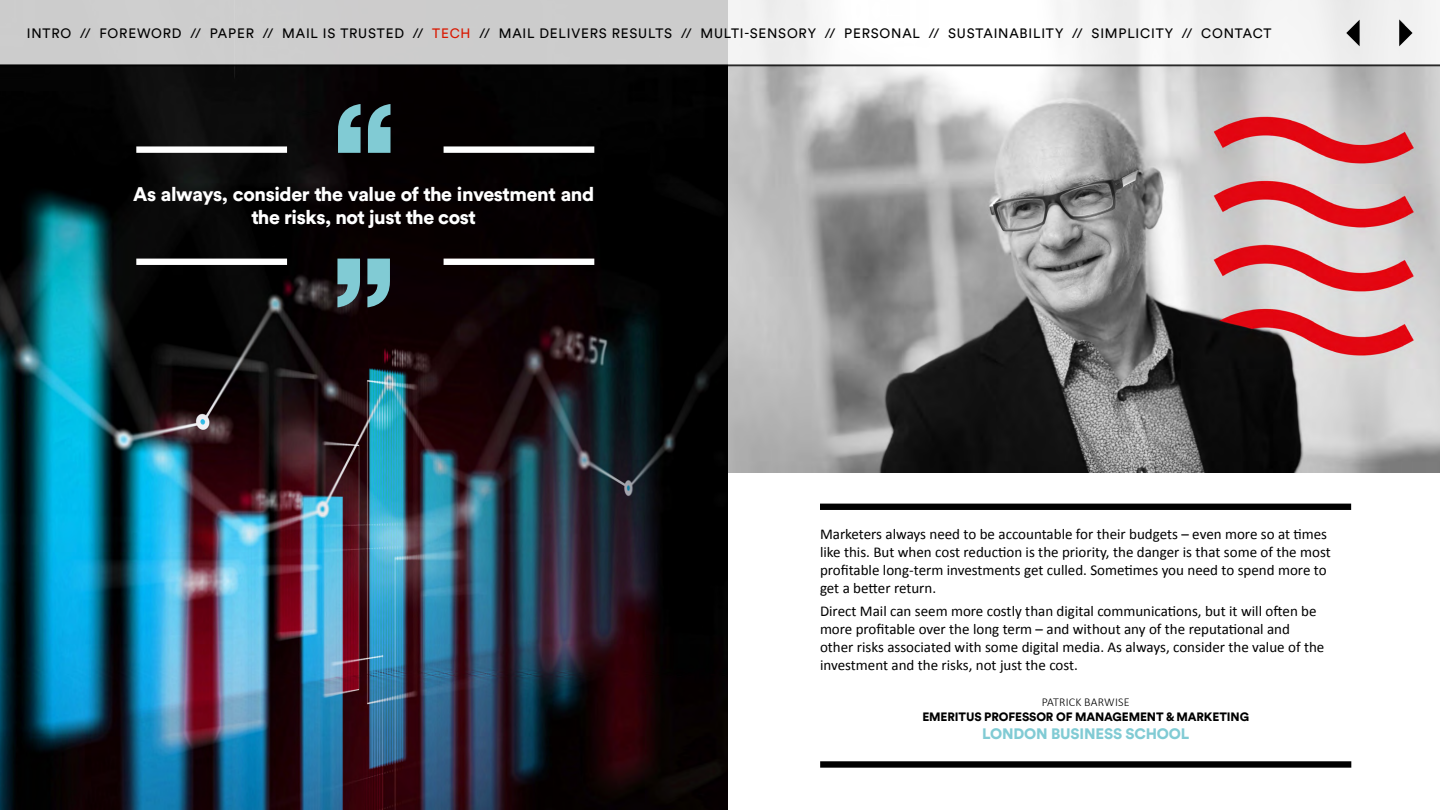
<style>
.page{position:relative;width:1440px;height:810px;background:#fff}
.page>*{position:absolute;margin:0;border:0;box-sizing:border-box;transform-origin:0 0}
.t1{font:900 19.5px/23.4px "Circular Std";letter-spacing:-.02em;color:#fff;text-align:center}
.t2{font:15px/18px "Calibri";color:#000}
.t3{font:900 15px "Circular Std";letter-spacing:-.01em;color:#81cbd4}
.t4{font:13.5px "Circular Std";letter-spacing:.06em;color:#000}
.t5{font:900 12px/14.4px "Circular Std";letter-spacing:-.01em;color:#000;text-align:center}
.s1{color:#d91700}
.s2{font-family:"Calibri";font-weight:300}
</style>
<div class="page">
<img style="left:728px;top:67px;width:712px;height:405px">
<img style="left:0;top:67px;width:728px;height:743px">
<div style="left:820px;top:761px;width:531px;height:7px;background:#000"></div>
<div style="left:820px;top:504px;width:531px;height:6px;background:#000"></div>
<div style="left:136px;top:259px;width:151px;height:6px;background:#fff"></div>
<div style="left:444px;top:259px;width:150px;height:6px;background:#fff"></div>
<svg style="left:338px;top:104px;width:53px;height:49px;background:#588990"></svg>
<svg style="left:337px;top:259px;width:53px;height:48px;background:#5e8d94"></svg>
<div style="left:136px;top:146px;width:151px;height:7px;background:#fff"></div>
<div style="left:444px;top:146px;width:150px;height:7px;background:#fff"></div>
<svg style="left:0;top:0;width:1440px;height:67px"></svg>
<svg style="left:1399px;top:20px;width:14px;height:26px"></svg>
<svg style="left:1346px;top:20px;width:14px;height:26px"></svg>
<p class="t4" style="left:27px;top:25px;width:1246px">INTRO // FOREWORD // PAPER // MAIL IS TRUSTED // <span class="s1">TECH</span> // MAIL DELIVERS RESULTS // MULTI-SENSORY // PERSONAL // SUSTAINABILITY // SIMPLICITY // CONTACT</p>
<p class="t1" style="left:133px;top:182px;width:463px">As always, consider the value of the investment and the risks, not just the cost</p>
<p class="t2" style="left:820px;top:525px;width:512px">Marketers always need to be accountable for their budgets – even more so at times like this. But when cost reduction is the priority, the danger is that some of the most profitable long-term investments get culled. Sometimes you need to spend more to get a better return.</p>
<p class="t2" style="left:820px;top:601px;width:506px">Direct Mail can seem more costly than digital communications, but it will often be more profitable over the long term – and without any of the reputational and other risks associated with some digital media. As always, consider the value of the investment and the risks, not just the cost.</p>
<p class="t5" style="left:922px;top:695px;width:328px"><span class="s2">PATRICK BARWISE<br></span>EMERITUS PROFESSOR OF MANAGEMENT &amp; MARKETING</p>
<p class="t3" style="left:982px;top:724px;width:209px">LONDON BUSINESS SCHOOL</p>
</div>
